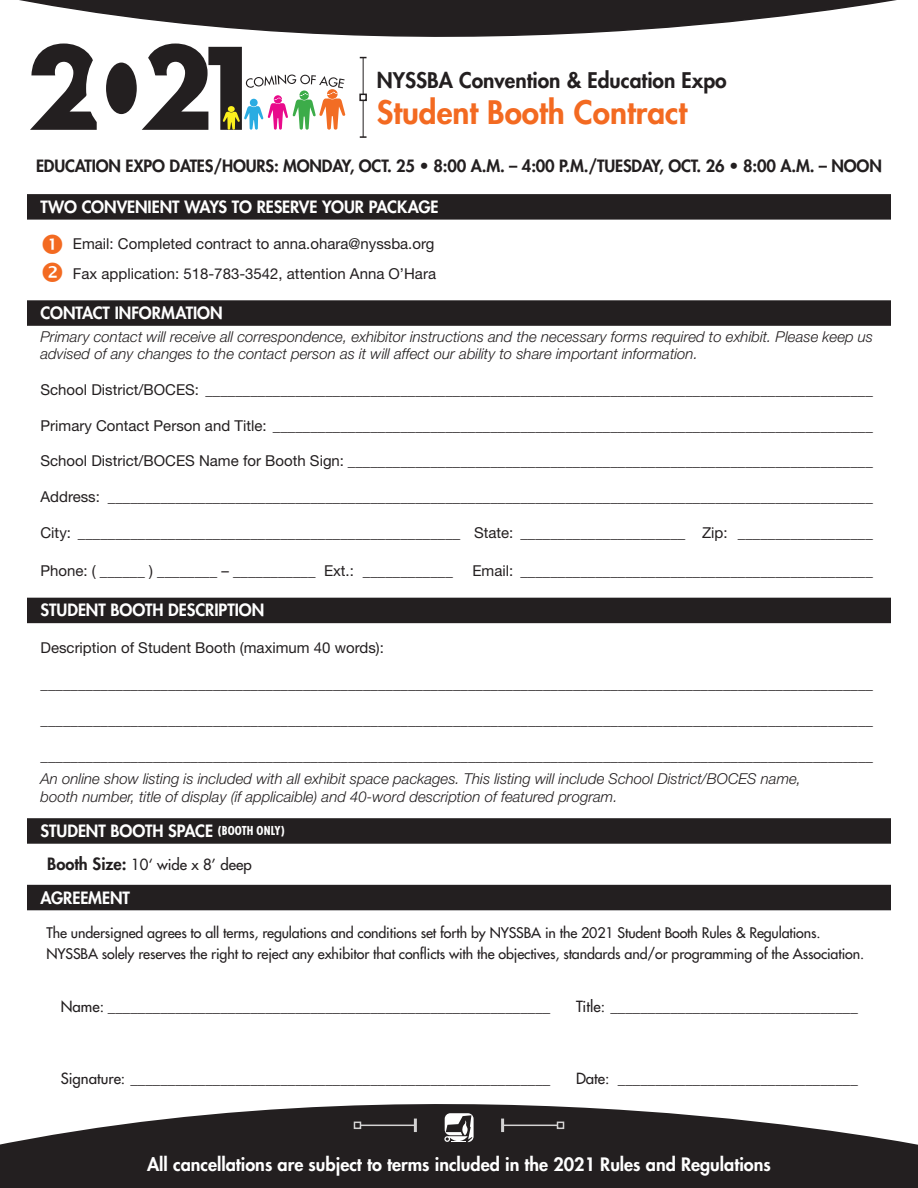
<style>
.page{position:relative;width:918px;height:1188px;background:#fff}
.page>*{position:absolute;margin:0;border:0;box-sizing:border-box;transform-origin:0 0}
.t1{font:800 31.5px "Futura";color:#f36a21}
.t2{font:800 21px "Futura";color:#231f20}
.t3{font:800 18px "Futura";color:#fff}
.t4{font:800 16.5px "Futura";letter-spacing:-.005em;color:#fff}
.t5{font:800 16.5px "Futura";letter-spacing:-.01em;color:#231f20}
.t6{font:15px/29.7px "Helvetica Neue LT";color:#231f20}
.t7{font:italic 300 15px/16.5px "Helvetica Neue";color:#231f20}
.t8{font:15px "Futura";color:#231f20}
.t9{font:14.25px/21px "Futura";letter-spacing:-.01em;color:#231f20}
.s1{font-weight:700;font-stretch:condensed;font-size:12px}
.s2{font-weight:800;font-size:16.5px}
</style>
<div class="page">
<div style="left:27px;top:194px;width:864px;height:26px;background:#231f20"></div>
<div style="left:27px;top:300px;width:864px;height:26px;background:#231f20"></div>
<div style="left:27px;top:598px;width:864px;height:25px;background:#231f20"></div>
<div style="left:27px;top:818px;width:864px;height:26px;background:#231f20"></div>
<div style="left:27px;top:885px;width:864px;height:25px;background:#231f20"></div>
<svg style="left:30px;top:90px;width:316px;height:40px"></svg>
<hr style="left:363px;top:58px;width:1px;height:79px;background:#231f20">
<svg style="left:360px;top:136px;width:7px;height:2px"></svg>
<div style="left:359px;top:94px;width:8px;height:7px;border:2px solid #231f20"></div>
<svg style="left:19px;top:0;width:878px;height:90px"></svg>
<svg style="left:0;top:1104px;width:918px;height:84px;fill:#231f20"></svg>
<hr style="left:360px;top:1125px;width:55px;height:1px;background:#fff">
<div style="left:354px;top:1122px;width:7px;height:7px;border:2px solid #fff"></div>
<svg style="left:414px;top:1119px;width:3px;height:13px"></svg>
<hr style="left:503px;top:1125px;width:55px;height:1px;background:#fff">
<div style="left:557px;top:1122px;width:7px;height:7px;border:2px solid #fff"></div>
<svg style="left:501px;top:1119px;width:3px;height:13px"></svg>
<svg style="left:444px;top:1113px;width:30px;height:29px"></svg>
<h2 class="t2" style="left:377px;top:67px;width:351px">NYSSBA Convention &amp; Education Expo</h2>
<h1 class="t1" style="left:377px;top:92px;width:312px">Student Booth Contract</h1>
<p class="t5" style="left:36px;top:155px;width:847px">EDUCATION EXPO DATES/HOURS: MONDAY, OCT. 25 • 8:00 A.M. – 4:00 P.M./TUESDAY, OCT. 26 • 8:00 A.M. – NOON</p>
<p class="t4" style="left:40px;top:196px;width:400px">TWO CONVENIENT WAYS TO RESERVE YOUR PACKAGE</p>
<p class="t6" style="left:73px;top:229px;width:365px">Email: Completed contract to anna.ohara@nyssba.org<br>Fax application: 518-783-3542, attention Anna O’Hara</p>
<p class="t4" style="left:40px;top:303px;width:184px">CONTACT INFORMATION</p>
<p class="t7" style="left:40px;top:329px;width:834px">Primary contact will receive all correspondence, exhibitor instructions and the necessary forms required to exhibit. Please keep us advised of any changes to the contact person as it will affect our ability to share important information.</p>
<p class="t6" style="left:40px;top:374px;width:834px">School District/BOCES: _________________________________________________________________________________________</p>
<p class="t6" style="left:40px;top:410px;width:834px">Primary Contact Person and Title: ________________________________________________________________________________</p>
<p class="t6" style="left:40px;top:446px;width:834px">School District/BOCES Name for Booth Sign: ______________________________________________________________________</p>
<p class="t6" style="left:40px;top:482px;width:834px">Address: ______________________________________________________________________________________________________</p>
<p class="t6" style="left:40px;top:518px;width:834px">City: ___________________________________________________ State: ______________________ Zip: __________________</p>
<p class="t6" style="left:40px;top:556px;width:414px">Phone: ( ______ ) ________ – ___________ Ext.: ____________</p>
<p class="t6" style="left:472px;top:556px;width:402px">Email: _______________________________________________</p>
<p class="t4" style="left:40px;top:600px;width:225px">STUDENT BOOTH DESCRIPTION</p>
<p class="t6" style="left:40px;top:633px;width:345px">Description of Student Booth (maximum 40 words):</p>
<p class="t6" style="left:40px;top:669px;width:834px">_______________________________________________________________________________________________________________</p>
<p class="t6" style="left:40px;top:705px;width:834px">_______________________________________________________________________________________________________________</p>
<p class="t6" style="left:40px;top:740px;width:834px">_______________________________________________________________________________________________________________</p>
<p class="t7" style="left:40px;top:769px;width:762px;line-height:18.1px">An online show listing is included with all exhibit space packages. This listing will include School District/BOCES name, booth number, title of display (if applicaible) and 40-word description of featured program.</p>
<p class="t4" style="left:40px;top:820px;width:246px">STUDENT BOOTH SPACE <span class="s1">(BOOTH ONLY)</span></p>
<p class="t8" style="left:47px;top:855px;width:206px"><span class="s2">Booth Size:</span> 10‘ wide x 8’ deep</p>
<p class="t4" style="left:40px;top:887px;width:91px">AGREEMENT</p>
<p class="t9" style="left:46px;top:922px;width:819px">The undersigned agrees to all terms, regulations and conditions set forth by NYSSBA in the 2021 Student Booth Rules &amp; Regulations.<br>NYSSBA solely reserves the right to reject any exhibitor that conflicts with the objectives, standards and/or programming of the Association.</p>
<p class="t8" style="left:61px;top:997px;width:491px">Name: ___________________________________________________________</p>
<p class="t8" style="left:576px;top:997px;width:283px">Title: _________________________________</p>
<p class="t8" style="left:61px;top:1069px;width:491px">Signature: ________________________________________________________</p>
<p class="t8" style="left:576px;top:1069px;width:283px">Date: ________________________________</p>
<p class="t3" style="left:147px;top:1153px;width:625px">All cancellations are subject to terms included in the 2021 Rules and Regulations</p>
</div>
